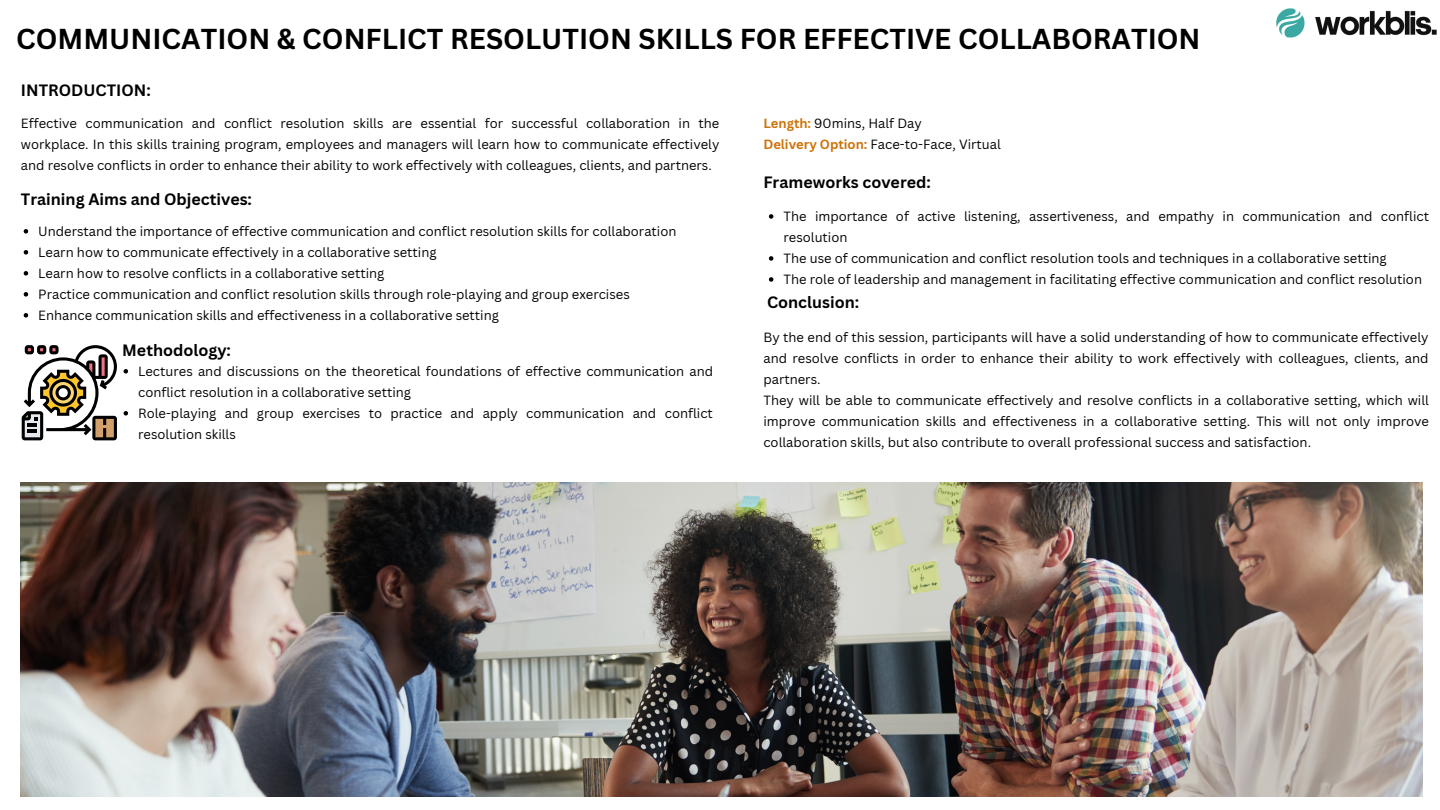
<style>
.page{position:relative;width:1440px;height:810px;background:#fff}
.page>*{position:absolute;margin:0;border:0;box-sizing:border-box;transform-origin:0 0}
.t1{font:700 28.1px "Canva Sans";color:#000}
.t2{font:700 16px "Canva Sans";color:#000}
.t3{font:13px/21px "Canva Sans";color:#000}
.s1{font-weight:700;color:#cd730a}
</style>
<div class="page">
<img style="left:1276px;top:8px;width:161px;height:30px">
<svg style="left:22px;top:345px;width:95px;height:95px"></svg>
<img style="left:21px;top:483px;width:1402px;height:314px">
<svg style="left:24px;top:229px;width:4px;height:5px"></svg>
<svg style="left:24px;top:250px;width:4px;height:5px"></svg>
<svg style="left:24px;top:271px;width:4px;height:5px"></svg>
<svg style="left:24px;top:292px;width:4px;height:5px"></svg>
<svg style="left:24px;top:313px;width:4px;height:5px"></svg>
<svg style="left:124px;top:369px;width:4px;height:5px"></svg>
<svg style="left:124px;top:411px;width:4px;height:5px"></svg>
<svg style="left:769px;top:214px;width:4px;height:5px"></svg>
<svg style="left:769px;top:256px;width:4px;height:5px"></svg>
<svg style="left:769px;top:277px;width:4px;height:5px"></svg>
<h1 class="t1" style="left:16px;top:19px;width:1186px">COMMUNICATION &amp; CONFLICT RESOLUTION SKILLS FOR EFFECTIVE COLLABORATION</h1>
<p class="t2" style="left:21px;top:79px;width:131px">INTRODUCTION:</p>
<p class="t3" style="left:21px;top:112px;width:700px;text-align:justify">Effective communication and conflict resolution skills are essential for successful collaboration in the workplace. In this skills training program, employees and managers will learn how to communicate effectively and resolve conflicts in order to enhance their ability to work effectively with colleagues, clients, and partners.</p>
<p class="t2" style="left:21px;top:188px;width:233px">Training Aims and Objectives:</p>
<p class="t3" style="left:38px;top:220px;width:640px">Understand the importance of effective communication and conflict resolution skills for collaboration Learn how to communicate effectively in a collaborative setting<br>Learn how to resolve conflicts in a collaborative setting<br>Practice communication and conflict resolution skills through role-playing and group exercises Enhance communication skills and effectiveness in a collaborative setting</p>
<p class="t2" style="left:122px;top:339px;width:110px">Methodology:</p>
<p class="t3" style="left:138px;top:360px;width:577px">Lectures and discussions on the theoretical foundations of effective communication and conflict resolution in a collaborative setting<br>Role-playing and group exercises to practice and apply communication and conflict resolution skills</p>
<p class="t3" style="left:763px;top:112px;width:239px"><span class="s1">Length:</span> 90mins, Half Day<br><span class="s1">Delivery Option:</span> Face-to-Face, Virtual</p>
<p class="t2" style="left:763px;top:170px;width:169px">Frameworks covered:</p>
<p class="t3" style="left:784px;top:205px;width:647px">The importance of active listening, assertiveness, and empathy in communication and conflict resolution<br>The use of communication and conflict resolution tools and techniques in a collaborative setting<br>The role of leadership and management in facilitating effective communication and conflict resolution</p>
<p class="t2" style="left:767px;top:291px;width:94px">Conclusion:</p>
<p class="t3" style="left:763px;top:326px;width:667px">By the end of this session, participants will have a solid understanding of how to communicate effectively and resolve conflicts in order to enhance their ability to work effectively with colleagues, clients, and partners.<br>They will be able to communicate effectively and resolve conflicts in a collaborative setting, which will improve communication skills and effectiveness in a collaborative setting. This will not only improve collaboration skills, but also contribute to overall professional success and satisfaction.</p>
</div>
